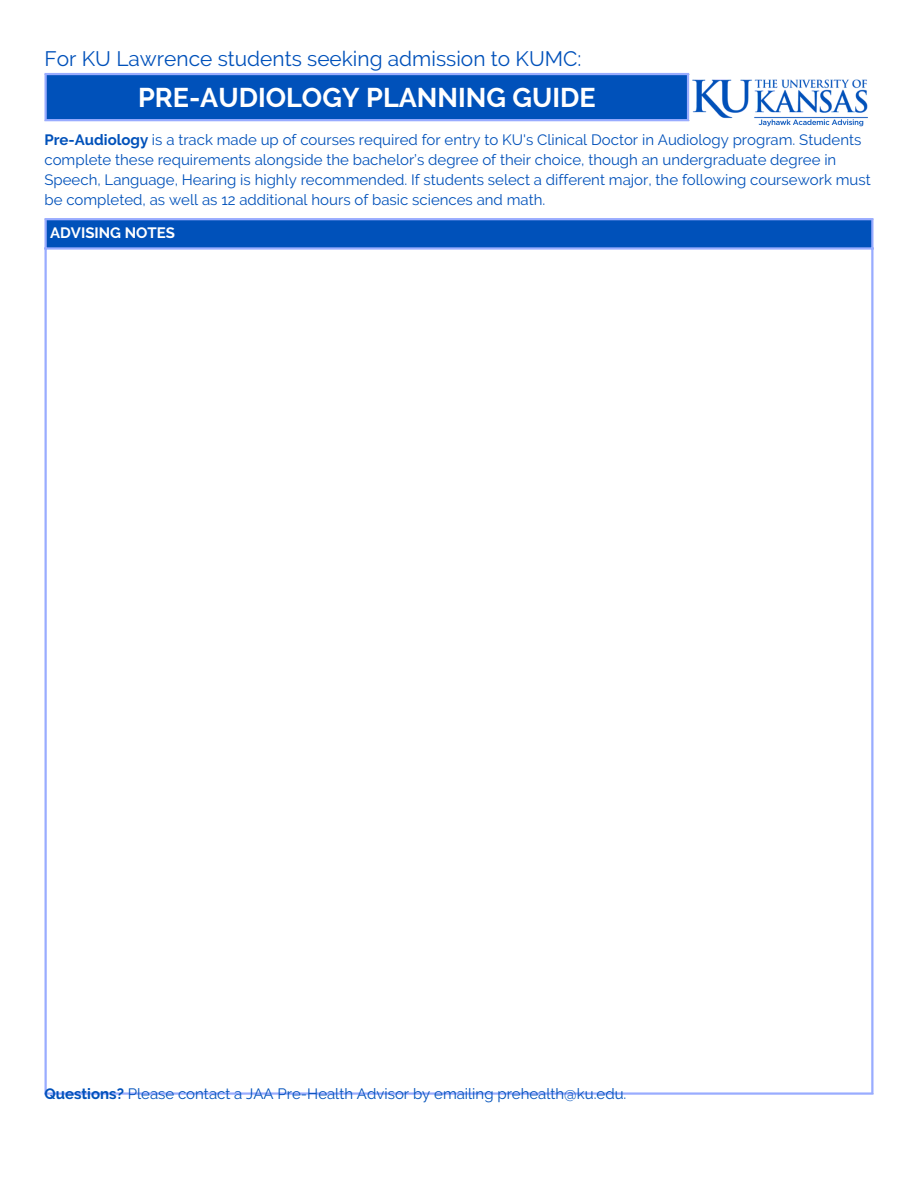
<style>
.page{position:relative;width:918px;height:1188px;background:#fff}
.page>*{position:absolute;margin:0;border:0;box-sizing:border-box;transform-origin:0 0}
.t1{font:700 27px "Raleway";color:#fff}
.t2{font:20.85px "Raleway";color:#0051ba}
.t3{font:15px/20.2px "Raleway";color:#0051ba}
.t4{font:700 15px "Raleway";color:#fff}
.s1{font-weight:700}
</style>
<div class="page">
<div style="left:45px;top:219px;width:828px;height:30px;background:#0051ba"></div>
<hr style="left:45px;top:220px;width:2px;height:872px;background:#99acff">
<hr style="left:871px;top:220px;width:2px;height:872px;background:#99acff">
<hr style="left:45px;top:218px;width:828px;height:2px;background:#99acff">
<hr style="left:45px;top:247px;width:828px;height:3px;background:#99acff">
<hr style="left:45px;top:1092px;width:828px;height:3px;background:#99acff">
<img style="left:692px;top:79px;width:176px;height:48px">
<div style="left:45px;top:74px;width:643px;height:46px;background:#0051ba"></div>
<hr style="left:45px;top:75px;width:2px;height:44px;background:#99acff">
<hr style="left:687px;top:75px;width:2px;height:44px;background:#99acff">
<hr style="left:45px;top:73px;width:644px;height:2px;background:#99acff">
<hr style="left:45px;top:119px;width:644px;height:2px;background:#99acff">
<h2 class="t2" style="left:45px;top:46px;width:538px">For KU Lawrence students seeking admission to KUMC:</h2>
<h1 class="t1" style="left:138px;top:81px;width:459px">PRE-AUDIOLOGY PLANNING GUIDE</h1>
<p class="t3" style="left:45px;top:129px;width:828px"><span class="s1">Pre-Audiology</span> is a track made up of courses required for entry to KU's Clinical Doctor in Audiology program. Students complete these requirements alongside the bachelor’s degree of their choice, though an undergraduate degree in Speech, Language, Hearing is highly recommended. If students select a different major, the following coursework must be completed, as well as 12 additional hours of basic sciences and math.</p>
<p class="t4" style="left:50px;top:224px;width:126px">ADVISING NOTES</p>
<p class="t3" style="left:45px;top:1084px;width:583px"><span class="s1">Questions?</span> Please contact a JAA Pre-Health Advisor by emailing prehealth@ku.edu.</p>
</div>
